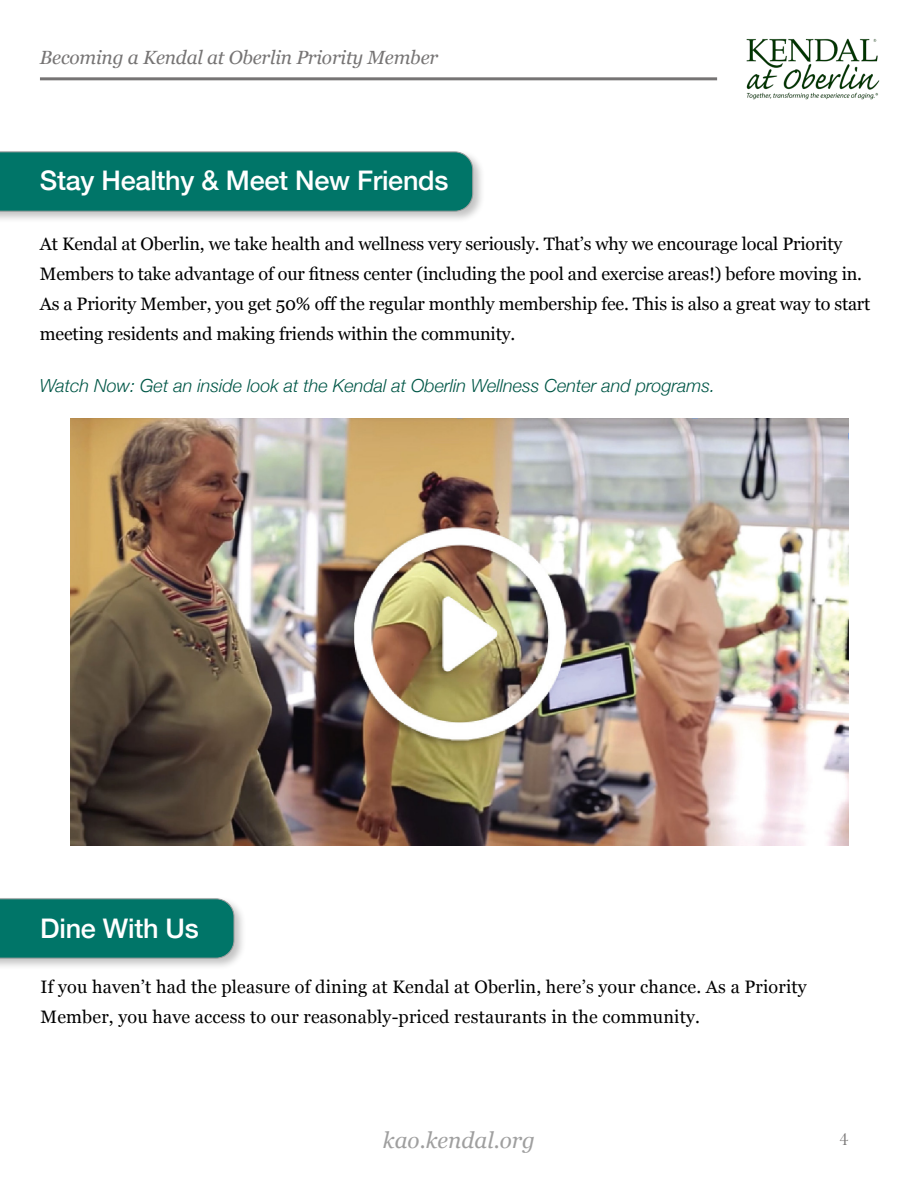
<style>
.page{position:relative;width:918px;height:1188px;background:#fff}
.page>*{position:absolute;margin:0;border:0;box-sizing:border-box;transform-origin:0 0}
.t1{font:500 27px "Helvetica Neue";letter-spacing:-.01em;color:#fff}
.t2{font:italic 22.5px "Georgia";color:#9f9f9f}
.t3{font:italic 19.05px "Georgia";letter-spacing:-.01em;color:#767474}
.t4{font:18px/30px "Georgia";letter-spacing:-.01em;color:#000}
.t5{font:18px/30px "Georgia";letter-spacing:.01em;color:#000}
.t6{font:italic 300 18px "Helvetica Neue";color:#005747}
.t7{font:18px "Baskerville";color:#767474}
</style>
<div class="page">
<img style="left:746px;top:38px;width:134px;height:62px">
<hr style="left:40px;top:77px;width:677px;height:3px;background:#767474">
<div style="left:0;top:149px;width:486px;height:75px;background:#000;opacity:.24"></div>
<svg style="left:0;top:151px;width:473px;height:61px;background:#08776b"></svg>
<div style="left:0;top:896px;width:247px;height:75px;background:#000;opacity:.24"></div>
<svg style="left:0;top:898px;width:234px;height:61px;background:#08786b"></svg>
<img style="left:70px;top:419px;width:778px;height:427px">
<p class="t3" style="left:40px;top:44px;width:400px">Becoming a Kendal at Oberlin Priority Member</p>
<p class="t1" style="left:40px;top:159px;width:410px">Stay Healthy &amp; Meet New Friends</p>
<p class="t4" style="left:40px;top:228px;width:804px">At Kendal at Oberlin, we take health and wellness very seriously. That’s why we encourage local Priority</p>
<p class="t4" style="left:40px;top:258px;width:832px">Members to take advantage of our fitness center (including the pool and exercise areas!) before moving in.<br>As a Priority Member, you get 50% off the regular monthly membership fee. This is also a great way to start</p>
<p class="t4" style="left:40px;top:318px;width:477px">meeting residents and making friends within the community.</p>
<p class="t6" style="left:40px;top:372px;width:677px">Watch Now: Get an inside look at the Kendal at Oberlin Wellness Center and programs.</p>
<p class="t1" style="left:40px;top:906px;width:160px">Dine With Us</p>
<p class="t5" style="left:40px;top:971px;width:768px">If you haven’t had the pleasure of dining at Kendal at Oberlin, here’s your chance. As a Priority<br>Member, you have access to our reasonably-priced restaurants in the community.</p>
<p class="t2" style="left:383px;top:1124px;width:154px">kao.kendal.org</p>
<p class="t7" style="left:839px;top:1128px;width:10px">4</p>
</div>
